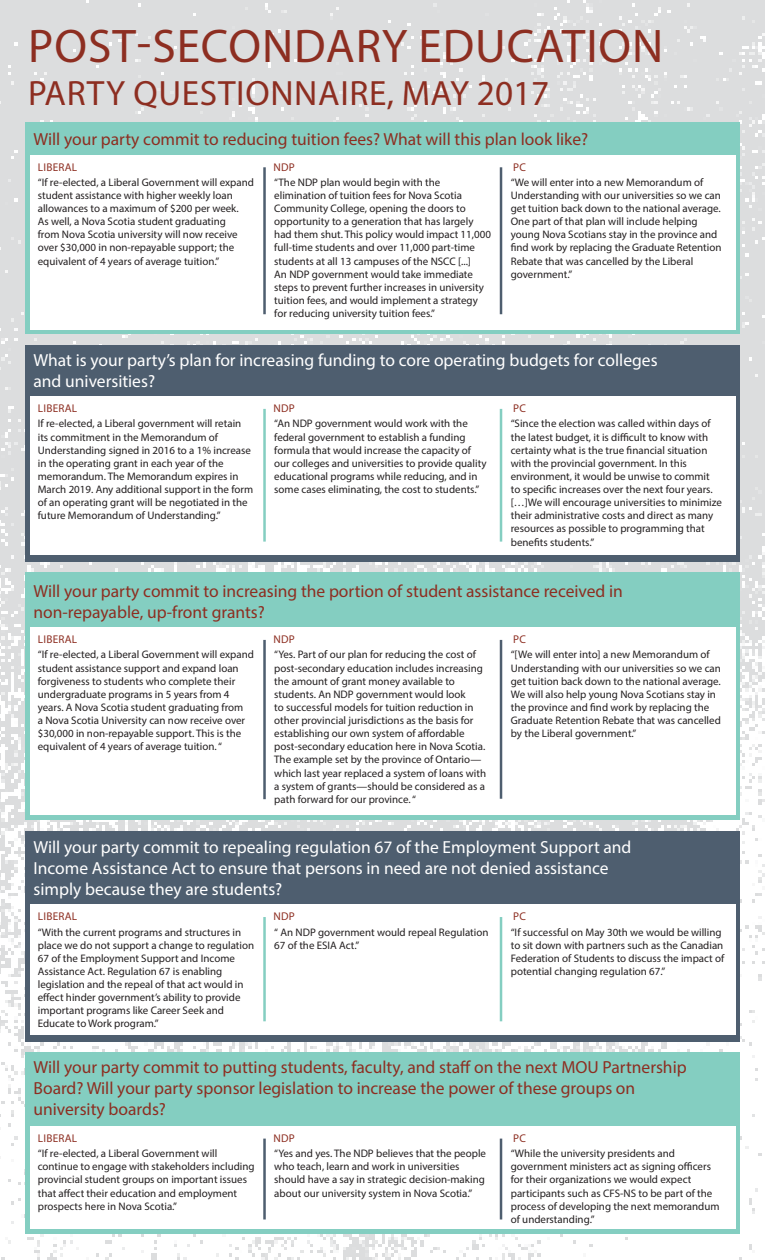
<style>
.page{position:relative;width:765px;height:1260px;background:#fff}
.page>*{position:absolute;margin:0;border:0;box-sizing:border-box;transform-origin:0 0}
.t1{font:47.38px "Myriad Pro";letter-spacing:.02em;color:#8d2e21}
.t2{font:35.25px "Myriad Pro";letter-spacing:.02em;color:#8d2e21}
.Small_Title{font:17.5px/21px "Myriad Pro";color:#8d2e21}
.Small_Title-2{font:17.5px/21px "Myriad Pro";color:#fff}
.Small_Title-3{font:11.25px "Myriad Pro";letter-spacing:.02em;color:#8d2e21}
.Body_No_Indent{font:11px/13.1px "Myriad Pro";color:#231f20}
</style>
<div class="page">
<img style="left:0;top:0;width:765px;height:1260px">
<div style="left:25px;top:122px;width:715px;height:212px;background:#84cec1"></div>
<div style="left:30px;top:155px;width:705px;height:175px;background:#fff"></div>
<hr style="left:263px;top:167px;width:3px;height:147px;background:#4e5e6f">
<hr style="left:500px;top:167px;width:2px;height:147px;background:#4e5e6f">
<div style="left:25px;top:345px;width:715px;height:217px;background:#4e5e6f"></div>
<div style="left:30px;top:396px;width:705px;height:159px;background:#fff"></div>
<hr style="left:263px;top:409px;width:3px;height:133px;background:#84cec1">
<hr style="left:500px;top:409px;width:2px;height:133px;background:#84cec1">
<div style="left:25px;top:831px;width:715px;height:210px;background:#4e5e6f"></div>
<div style="left:30px;top:904px;width:705px;height:131px;background:#fff"></div>
<hr style="left:263px;top:917px;width:3px;height:104px;background:#84cec1">
<hr style="left:500px;top:917px;width:2px;height:104px;background:#84cec1">
<div style="left:25px;top:573px;width:715px;height:247px;background:#84cec1"></div>
<div style="left:30px;top:627px;width:705px;height:188px;background:#fff"></div>
<hr style="left:263px;top:640px;width:3px;height:159px;background:#4e5e6f">
<hr style="left:500px;top:640px;width:2px;height:159px;background:#4e5e6f">
<div style="left:25px;top:1052px;width:715px;height:182px;background:#84cec1"></div>
<div style="left:30px;top:1126px;width:705px;height:102px;background:#fff"></div>
<hr style="left:263px;top:1139px;width:3px;height:80px;background:#4e5e6f">
<hr style="left:500px;top:1139px;width:2px;height:80px;background:#4e5e6f">
<p class="t1" style="left:28px;top:17px;width:637px">POST-SECONDARY EDUCATION</p>
<p class="t2" style="left:28px;top:71px;width:523px">PARTY QUESTIONNAIRE, MAY 2017</p>
<p class="Small_Title" style="left:34px;top:129px;width:556px">Will your party commit to reducing tuition fees? What will this plan look like?</p>
<p class="Body_No_Indent" style="left:38px;top:175px;width:218px">“If re-elected, a Liberal Government will expand student assistance with higher weekly loan allowances to a maximum of $200 per week.<br>As well, a Nova Scotia student graduating<br>from Nova Scotia university will now receive over $30,000 in non-repayable support; the equivalent of 4 years of average tuition.”</p>
<p class="Small_Title-3" style="left:38px;top:160px;width:41px">LIBERAL</p>
<p class="Small_Title-3" style="left:274px;top:160px;width:23px">NDP</p>
<p class="Small_Title-3" style="left:513px;top:160px;width:14px">PC</p>
<p class="Body_No_Indent" style="left:274px;top:175px;width:218px">“The NDP plan would begin with the elimination of tuition fees for Nova Scotia Community College, opening the doors to opportunity to a generation that has largely had them shut. This policy would impact 11,000 full-time students and over 11,000 part-time students at all 13 campuses of the NSCC [...]<br>An NDP government would take immediate steps to prevent further increases in university tuition fees, and would implement a strategy for reducing university tuition fees.”</p>
<p class="Body_No_Indent" style="left:511px;top:175px;width:212px">“We will enter into a new Memorandum of Understanding with our universities so we can get tuition back down to the national average.<br>One part of that plan will include helping young Nova Scotians stay in the province and find work by replacing the Graduate Retention Rebate that was cancelled by the Liberal government.”</p>
<p class="Small_Title-2" style="left:34px;top:349px;width:626px">What is your party’s plan for increasing funding to core operating budgets for colleges and universities?</p>
<p class="Body_No_Indent" style="left:38px;top:417px;width:217px">If re-elected, a Liberal government will retain its commitment in the Memorandum of Understanding signed in 2016 to a 1% increase in the operating grant in each year of the memorandum. The Memorandum expires in March 2019. Any additional support in the form of an operating grant will be negotiated in the future Memorandum of Understanding.”</p>
<p class="Small_Title-3" style="left:38px;top:402px;width:41px">LIBERAL</p>
<p class="Small_Title-3" style="left:274px;top:402px;width:23px">NDP</p>
<p class="Small_Title-3" style="left:513px;top:402px;width:14px">PC</p>
<p class="Body_No_Indent" style="left:274px;top:417px;width:214px">“An NDP government would work with the federal government to establish a funding formula that would increase the capacity of our colleges and universities to provide quality educational programs while reducing, and in some cases eliminating, the cost to students.”</p>
<p class="Body_No_Indent" style="left:511px;top:417px;width:213px">“Since the election was called within days of the latest budget, it is difficult to know with certainty what is the true financial situation with the provincial government. In this environment, it would be unwise to commit to specific increases over the next four years. […]We will encourage universities to minimize their administrative costs and direct as many resources as possible to programming that benefits students.”</p>
<p class="Small_Title" style="left:34px;top:580px;width:591px">Will your party commit to increasing the portion of student assistance received in non-repayable, up-front grants?</p>
<p class="Body_No_Indent" style="left:38px;top:648px;width:218px">“If re-elected, a Liberal Government will expand student assistance support and expand loan forgiveness to students who complete their undergraduate programs in 5 years from 4 years. A Nova Scotia student graduating from<br>a Nova Scotia University can now receive over $30,000 in non-repayable support. This is the equivalent of 4 years of average tuition. “</p>
<p class="Small_Title-3" style="left:38px;top:633px;width:41px">LIBERAL</p>
<p class="Small_Title-3" style="left:274px;top:633px;width:23px">NDP</p>
<p class="Small_Title-3" style="left:513px;top:633px;width:14px">PC</p>
<p class="Body_No_Indent" style="left:274px;top:648px;width:213px">“Yes. Part of our plan for reducing the cost of post-secondary education includes increasing the amount of grant money available to students. An NDP government would look<br>to successful models for tuition reduction in other provincial jurisdictions as the basis for establishing our own system of affordable post-secondary education here in Nova Scotia.<br>The example set by the province of Ontario— which last year replaced a system of loans with a system of grants—should be considered as a path forward for our province. “</p>
<p class="Body_No_Indent" style="left:511px;top:648px;width:212px">“[We will enter into] a new Memorandum of Understanding with our universities so we can get tuition back down to the national average.<br>We will also help young Nova Scotians stay in the province and find work by replacing the Graduate Retention Rebate that was cancelled by the Liberal government.”</p>
<p class="Small_Title-2" style="left:34px;top:836px;width:600px">Will your party commit to repealing regulation 67 of the Employment Support and<br>Income Assistance Act to ensure that persons in need are not denied assistance simply because they are students?</p>
<p class="Body_No_Indent" style="left:38px;top:925px;width:218px">“With the current programs and structures in place we do not support a change to regulation 67 of the Employment Support and Income Assistance Act. Regulation 67 is enabling legislation and the repeal of that act would in effect hinder government’s ability to provide important programs like Career Seek and Educate to Work program.”</p>
<p class="Small_Title-3" style="left:38px;top:910px;width:41px">LIBERAL</p>
<p class="Small_Title-3" style="left:274px;top:910px;width:23px">NDP</p>
<p class="Small_Title-3" style="left:513px;top:910px;width:14px">PC</p>
<p class="Body_No_Indent" style="left:274px;top:925px;width:216px">“ An NDP government would repeal Regulation<br>67 of the ESIA Act.”</p>
<p class="Body_No_Indent" style="left:511px;top:925px;width:215px">“If successful on May 30th we would be willing to sit down with partners such as the Canadian Federation of Students to discuss the impact of potential changing regulation 67.”</p>
<p class="Small_Title" style="left:34px;top:1057px;width:655px">Will your party commit to putting students, faculty, and staff on the next MOU Partnership<br>Board? Will your party sponsor legislation to increase the power of these groups on university boards?</p>
<p class="Body_No_Indent" style="left:38px;top:1147px;width:218px">“If re-elected, a Liberal Government will continue to engage with stakeholders including provincial student groups on important issues that affect their education and employment prospects here in Nova Scotia.”</p>
<p class="Small_Title-3" style="left:38px;top:1131px;width:41px">LIBERAL</p>
<p class="Small_Title-3" style="left:274px;top:1131px;width:23px">NDP</p>
<p class="Small_Title-3" style="left:513px;top:1131px;width:14px">PC</p>
<p class="Body_No_Indent" style="left:274px;top:1147px;width:213px">“Yes and yes. The NDP believes that the people who teach, learn and work in universities should have a say in strategic decision-making about our university system in Nova Scotia.”</p>
<p class="Body_No_Indent" style="left:511px;top:1147px;width:210px">“While the university presidents and government ministers act as signing officers for their organizations we would expect participants such as CFS-NS to be part of the process of developing the next memorandum of understanding.”</p>
</div>
